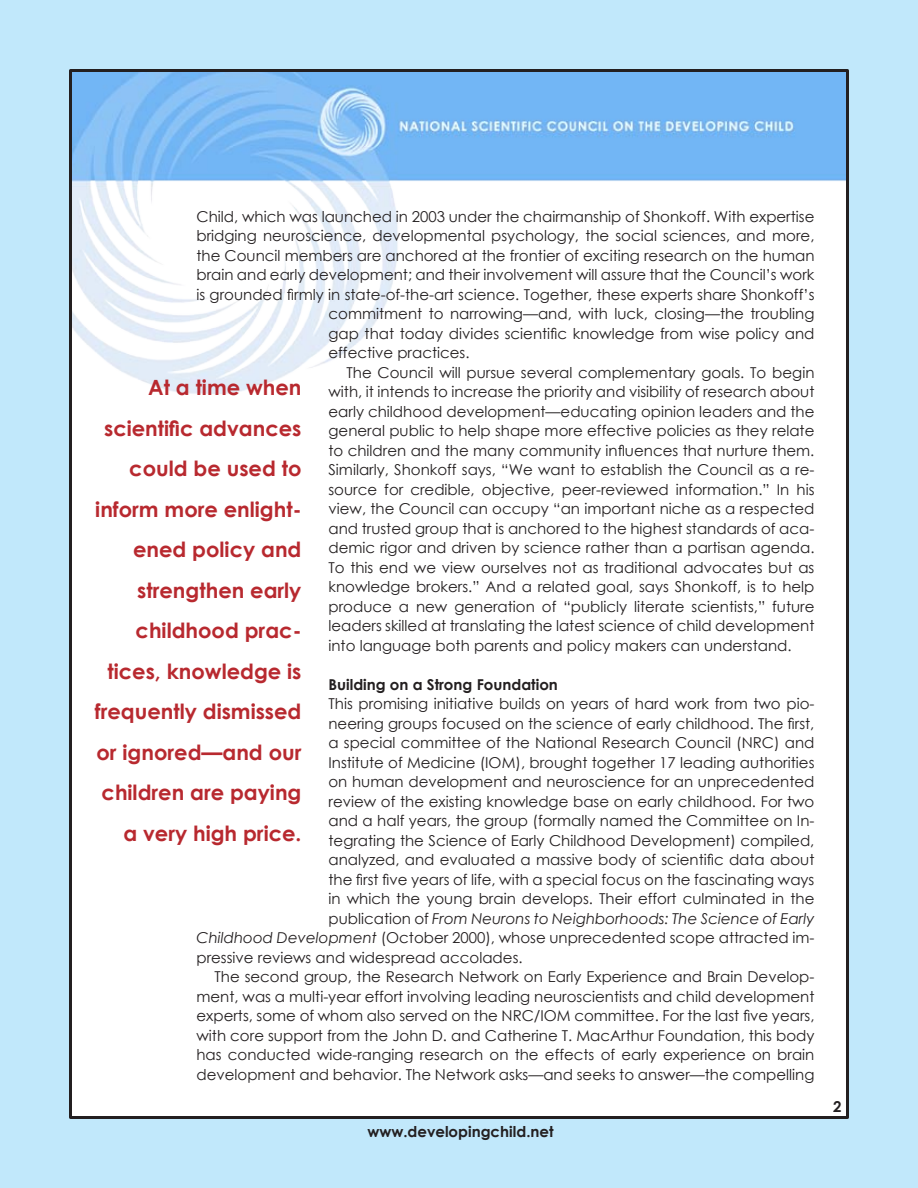
<style>
.page{position:relative;width:918px;height:1188px;background:#c1e8fb}
.page>*{position:absolute;margin:0;border:0;box-sizing:border-box;transform-origin:0 0}
.t1{font:700 21px/40.5px "Century Gothic";color:#b8292f;text-align:right}
.t2{font:15px "Century Gothic";color:#231f20}
.t3{font:italic 15px "Century Gothic";color:#231f20}
.t4{font:700 15px "Century Gothic";color:#231f20}
.s1{font-style:normal}
.s2{font-style:italic}
</style>
<div class="page">
<div style="left:70px;top:70px;width:778px;height:1048px;background:#fff"></div>
<img style="left:73px;top:73px;width:772px;height:321px">
<p class="t2" style="left:196px;top:206px;width:619px">Child, which was launched in 2003 under the chairmanship of Shonkoff. With expertise</p>
<p class="t2" style="left:196px;top:225px;width:620px">bridging neuroscience, developmental psychology, the social sciences, and more,</p>
<p class="t2" style="left:196px;top:245px;width:620px">the Council members are anchored at the frontier of exciting research on the human</p>
<p class="t2" style="left:196px;top:264px;width:619px">brain and early development; and their involvement will assure that the Council’s work</p>
<p class="t2" style="left:196px;top:284px;width:619px">is grounded firmly in state-of-the-art science. Together, these experts share Shonkoff’s</p>
<p class="t2" style="left:328px;top:303px;width:488px">commitment to narrowing—and, with luck, closing—the troubling</p>
<p class="t2" style="left:328px;top:323px;width:488px">gap that today divides scientific knowledge from wise policy and</p>
<p class="t2" style="left:328px;top:342px;width:143px">effective practices.</p>
<p class="t2" style="left:346px;top:362px;width:469px">The Council will pursue several complementary goals. To begin</p>
<p class="t2" style="left:328px;top:381px;width:488px">with, it intends to increase the priority and visibility of research about</p>
<p class="t2" style="left:328px;top:401px;width:488px">early childhood development—educating opinion leaders and the</p>
<p class="t2" style="left:328px;top:420px;width:488px">general public to help shape more effective policies as they relate</p>
<p class="t2" style="left:328px;top:440px;width:487px">to children and the many community influences that nurture them.</p>
<p class="t2" style="left:328px;top:459px;width:487px">Similarly, Shonkoff says, “We want to establish the Council as a re-</p>
<p class="t2" style="left:328px;top:479px;width:488px">source for credible, objective, peer-reviewed information.” In his</p>
<p class="t2" style="left:328px;top:498px;width:488px">view, the Council can occupy “an important niche as a respected</p>
<p class="t2" style="left:328px;top:518px;width:487px">and trusted group that is anchored to the highest standards of aca-</p>
<p class="t2" style="left:328px;top:537px;width:488px">demic rigor and driven by science rather than a partisan agenda.</p>
<p class="t2" style="left:328px;top:557px;width:487px">To this end we view ourselves not as traditional advocates but as</p>
<p class="t2" style="left:328px;top:576px;width:487px">knowledge brokers.” And a related goal, says Shonkoff, is to help</p>
<p class="t2" style="left:328px;top:596px;width:488px">produce a new generation of “publicly literate scientists,” future</p>
<p class="t2" style="left:328px;top:615px;width:487px">leaders skilled at translating the latest science of child development</p>
<p class="t2" style="left:328px;top:635px;width:465px">into language both parents and policy makers can understand.</p>
<p class="t4" style="left:328px;top:673px;width:231px">Building on a Strong Foundation</p>
<p class="t2" style="left:328px;top:693px;width:487px">This promising initiative builds on years of hard work from two pio-</p>
<p class="t2" style="left:328px;top:713px;width:487px">neering groups focused on the science of early childhood. The first,</p>
<p class="t2" style="left:328px;top:732px;width:488px">a special committee of the National Research Council (NRC) and</p>
<p class="t2" style="left:328px;top:752px;width:488px">Institute of Medicine (IOM), brought together 17 leading authorities</p>
<p class="t2" style="left:328px;top:771px;width:487px">on human development and neuroscience for an unprecedented</p>
<p class="t2" style="left:328px;top:791px;width:487px">review of the existing knowledge base on early childhood. For two</p>
<p class="t2" style="left:328px;top:810px;width:487px">and a half years, the group (formally named the Committee on In-</p>
<p class="t2" style="left:328px;top:830px;width:487px">tegrating the Science of Early Childhood Development) compiled,</p>
<p class="t2" style="left:328px;top:849px;width:488px">analyzed, and evaluated a massive body of scientific data about</p>
<p class="t2" style="left:328px;top:869px;width:487px">the first five years of life, with a special focus on the fascinating ways</p>
<p class="t2" style="left:328px;top:888px;width:488px">in which the young brain develops. Their effort culminated in the</p>
<p class="t3" style="left:328px;top:908px;width:487px"><span class="s1">publication of</span> From Neurons to Neighborhoods: The Science of Early</p>
<p class="t2" style="left:196px;top:927px;width:619px"><span class="s2">Childhood Development</span> (October 2000), whose unprecedented scope attracted im-</p>
<p class="t2" style="left:196px;top:947px;width:328px">pressive reviews and widespread accolades.</p>
<p class="t2" style="left:214px;top:966px;width:601px">The second group, the Research Network on Early Experience and Brain Develop-</p>
<p class="t2" style="left:196px;top:986px;width:619px">ment, was a multi-year effort involving leading neuroscientists and child development</p>
<p class="t2" style="left:196px;top:1005px;width:620px">experts, some of whom also served on the NRC/IOM committee. For the last five years,</p>
<p class="t2" style="left:196px;top:1025px;width:620px">with core support from the John D. and Catherine T. MacArthur Foundation, this body</p>
<p class="t2" style="left:196px;top:1044px;width:619px">has conducted wide-ranging research on the effects of early experience on brain</p>
<p class="t2" style="left:196px;top:1064px;width:619px">development and behavior. The Network asks—and seeks to answer—the compelling</p>
<h1 class="t1" style="left:95px;top:367px;width:208px">At a time when scientific advances could be used to inform more enlight&shy;ened policy and strengthen early childhood prac&shy;tices, knowledge is frequently dismissed or ignored—and our children are paying a very high price.</h1>
<p class="t4" style="left:367px;top:1121px;width:188px">www.developingchild.net</p>
</div>
